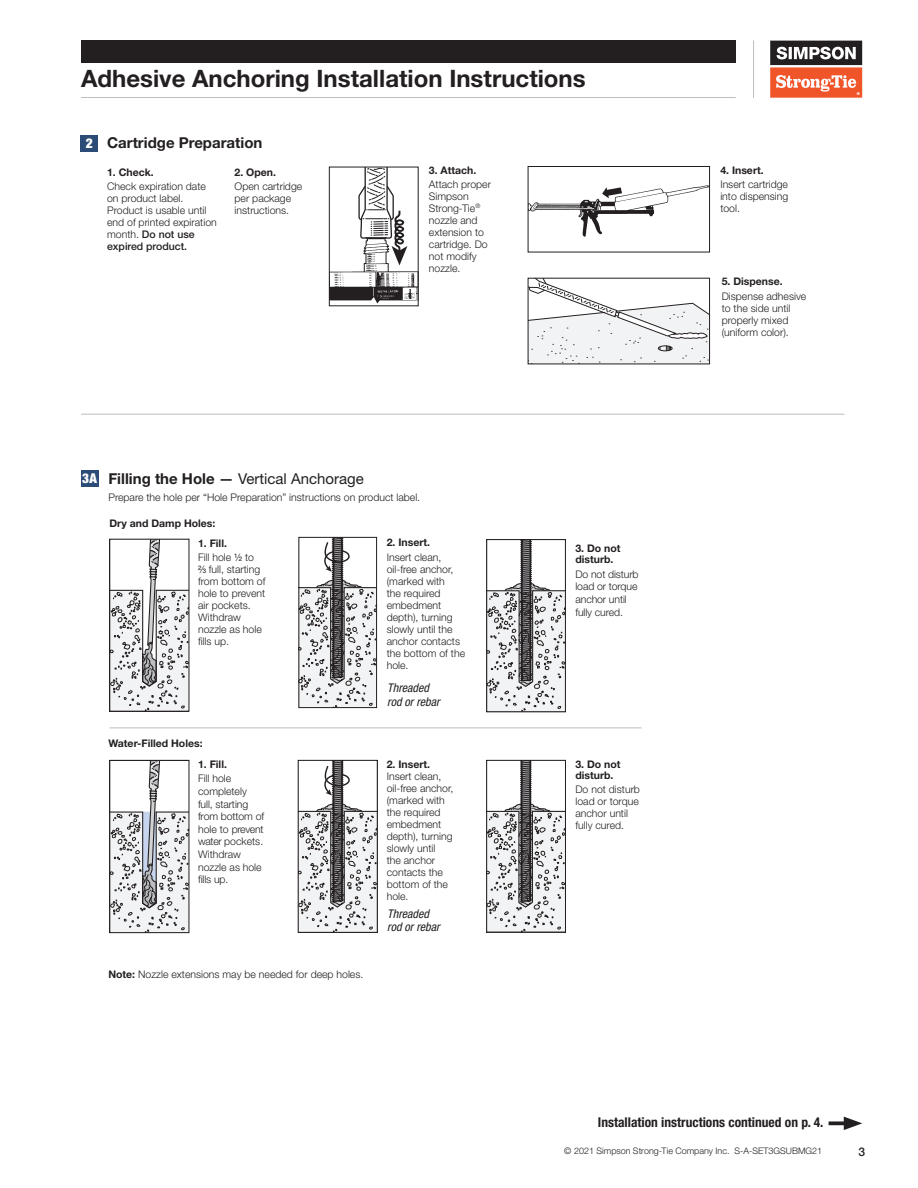
<style>
.page{position:relative;width:918px;height:1188px;background:#fff}
.page>*{position:absolute;margin:0;border:0;box-sizing:border-box;transform-origin:0 0}
.page_header{font:700 24px "Helvetica Neue LT Std";color:#231f20}
.t1{font:15px "Helvetica Neue LT Std";color:#231f20}
.t2{font:700 15px "Helvetica Neue LT Std";color:#231f20}
.paragraph_body_9_11{font:700 condensed 13.5px "Helvetica Neue LT Std";color:#231f20}
.paragraph_body_9_11-2{font:900 condensed 13.5px "Helvetica Neue LT Std";color:#fff}
.Code_callout{font:italic condensed 12px/13.5px "Helvetica Neue LT Std";color:#231f20}
.t3{font:500 12px "Helvetica Neue LT Std";color:#231f20}
.footnote_-_no_number{font:300 10.5px/12px "Helvetica Neue LT Std";color:#231f20}
.paragraph_body_9_11-3{font:300 10.5px/12.6px "Helvetica Neue LT Std";color:#231f20}
.Instruction_Head{font:700 10.5px/11.2px "Helvetica Neue LT Std";color:#231f20}
.Caption_Head_7pt{font:700 10.5px "Helvetica Neue LT Std";color:#231f20}
.copyright{font:300 9px "Helvetica Neue LT Std";color:#231f20}
.s1{font-weight:500}
.s2{font-weight:700}
.s3{font-family:"Helvetica LT Std Fractions";font-weight:400}
</style>
<div class="page">
<div style="left:81px;top:135px;width:17px;height:16px;background:#2b4c76"></div>
<svg style="left:358px;top:169px;width:47px;height:135px"></svg>
<img style="left:331px;top:237px;width:85px;height:66px">
<div style="left:329px;top:167px;width:89px;height:139px;border:1px solid #231f20"></div>
<svg style="left:530px;top:185px;width:178px;height:52px"></svg>
<div style="left:528px;top:166px;width:182px;height:86px;border:1px solid #231f20"></div>
<svg style="left:530px;top:280px;width:178px;height:82px"></svg>
<div style="left:81px;top:470px;width:17px;height:17px;background:#2b4c76"></div>
<svg style="left:112px;top:541px;width:75px;height:168px"></svg>
<svg style="left:112px;top:762px;width:75px;height:169px"></svg>
<div style="left:110px;top:760px;width:79px;height:173px;border:1px solid #231f20"></div>
<svg style="left:488px;top:762px;width:76px;height:168px"></svg>
<div style="left:486px;top:760px;width:80px;height:172px;border:1px solid #231f20"></div>
<svg style="left:301px;top:539px;width:74px;height:167px"></svg>
<div style="left:299px;top:537px;width:78px;height:171px;border:1px solid #231f20"></div>
<svg style="left:300px;top:762px;width:76px;height:169px"></svg>
<div style="left:298px;top:760px;width:80px;height:173px;border:1px solid #231f20"></div>
<svg style="left:488px;top:541px;width:76px;height:169px"></svg>
<div style="left:486px;top:539px;width:80px;height:173px;border:1px solid #231f20"></div>
<hr style="left:110px;top:728px;width:532px;height:1px;background:#bcbdc0">
<svg style="left:829px;top:1121px;width:15px;height:4px"></svg>
<svg style="left:844px;top:1117px;width:18px;height:13px"></svg>
<hr style="left:81px;top:414px;width:764px;height:1px;background:#bcbdc0">
<div style="left:81px;top:41px;width:655px;height:22px;background:#231f20"></div>
<hr style="left:753px;top:41px;width:1px;height:57px;background:#bcbdc0">
<svg style="left:770px;top:41px;width:92px;height:57px"></svg>
<hr style="left:81px;top:97px;width:655px;height:1px;background:#bcbdc0">
<p class="page_header" style="left:81px;top:63px;width:506px">Adhesive Anchoring Installation Instructions</p>
<p class="paragraph_body_9_11-2" style="left:86px;top:135px;width:9px">2</p>
<p class="t2" style="left:107px;top:134px;width:157px">Cartridge Preparation</p>
<p class="Instruction_Head" style="left:107px;top:166px;width:48px">1. Check.</p>
<p class="footnote_-_no_number" style="left:107px;top:180px;width:111px">Check expiration date on product label.<br>Product is usable until end of printed expiration month. <span class="s1">Do not use expired product.</span></p>
<p class="Instruction_Head" style="left:235px;top:166px;width:43px">2. Open.</p>
<p class="footnote_-_no_number" style="left:235px;top:180px;width:69px">Open cartridge per package instructions.</p>
<p class="Instruction_Head" style="left:429px;top:164px;width:49px">3. Attach.</p>
<p class="footnote_-_no_number" style="left:429px;top:178px;width:64px">Attach proper<br>Simpson<br>Strong-Tie<sup>® </sup>nozzle and extension to cartridge. Do not modify nozzle.</p>
<p class="paragraph_body_9_11-2" style="left:82px;top:470px;width:16px">3A</p>
<p class="t1" style="left:108px;top:470px;width:257px"><span class="s2">Filling the Hole</span> <span class="s1">—</span> Vertical Anchorage</p>
<p class="paragraph_body_9_11-3" style="left:108px;top:490px;width:313px">Prepare the hole per “Hole Preparation” instructions on product label.</p>
<p class="Instruction_Head" style="left:110px;top:518px;width:107px">Dry and Damp Holes:</p>
<p class="Instruction_Head" style="left:198px;top:537px;width:30px">1. Fill.</p>
<p class="footnote_-_no_number" style="left:198px;top:551px;width:69px">Fill hole <span class="s3">1/2</span> to<br><span class="s3">2/3</span> full, starting from bottom of hole to prevent air pockets.<br>Withdraw nozzle as hole fills up.</p>
<p class="Instruction_Head" style="left:387px;top:537px;width:45px">2. Insert.</p>
<p class="footnote_-_no_number" style="left:387px;top:551px;width:80px">Insert clean, oil-free anchor, (marked with<br>the required embedment depth), turning slowly until the anchor contacts the bottom of the hole.</p>
<p class="Code_callout" style="left:387px;top:682px;width:54px">Threaded rod or rebar</p>
<p class="Instruction_Head" style="left:108px;top:738px;width:96px">Water-Filled Holes:</p>
<p class="Instruction_Head" style="left:198px;top:758px;width:30px">1. Fill.</p>
<p class="paragraph_body_9_11-3" style="left:198px;top:772px;width:68px">Fill hole completely<br>full, starting from bottom of hole to prevent water pockets.<br>Withdraw nozzle as hole fills up.</p>
<p class="Caption_Head_7pt" style="left:387px;top:757px;width:45px">2. Insert.</p>
<p class="footnote_-_no_number" style="left:387px;top:770px;width:68px">Insert clean, oil-free anchor, (marked with the required embedment depth), turning slowly until<br>the anchor contacts the bottom of the hole.</p>
<p class="Code_callout" style="left:387px;top:907px;width:54px">Threaded rod or rebar</p>
<p class="footnote_-_no_number" style="left:108px;top:968px;width:256px"><span class="s2">Note:</span> Nozzle extensions may be needed for deep holes.</p>
<p class="Instruction_Head" style="left:575px;top:542px;width:47px">3. Do not disturb.</p>
<p class="paragraph_body_9_11-3" style="left:575px;top:567px;width:65px">Do not disturb load or torque anchor until fully cured.</p>
<p class="Instruction_Head" style="left:575px;top:758px;width:47px">3. Do not disturb.</p>
<p class="footnote_-_no_number" style="left:575px;top:783px;width:66px">Do not disturb load or torque anchor until fully cured.</p>
<p class="Instruction_Head" style="left:720px;top:164px;width:45px">4. Insert.</p>
<p class="footnote_-_no_number" style="left:720px;top:178px;width:70px;text-align:justify">Insert cartridge into dispensing tool.</p>
<p class="Instruction_Head" style="left:722px;top:276px;width:63px">5. Dispense.</p>
<p class="footnote_-_no_number" style="left:722px;top:290px;width:86px">Dispense adhesive to the side until properly mixed (uniform color).</p>
<p class="paragraph_body_9_11" style="left:598px;top:1114px;width:227px">Installation instructions continued on p. 4.</p>
<p class="copyright" style="left:564px;top:1145px;width:259px">© 2021 Simpson Strong-Tie Company Inc. S-A-SET3GSUBMG21</p>
<p class="t3" style="left:858px;top:1145px;width:8px">3</p>
</div>
